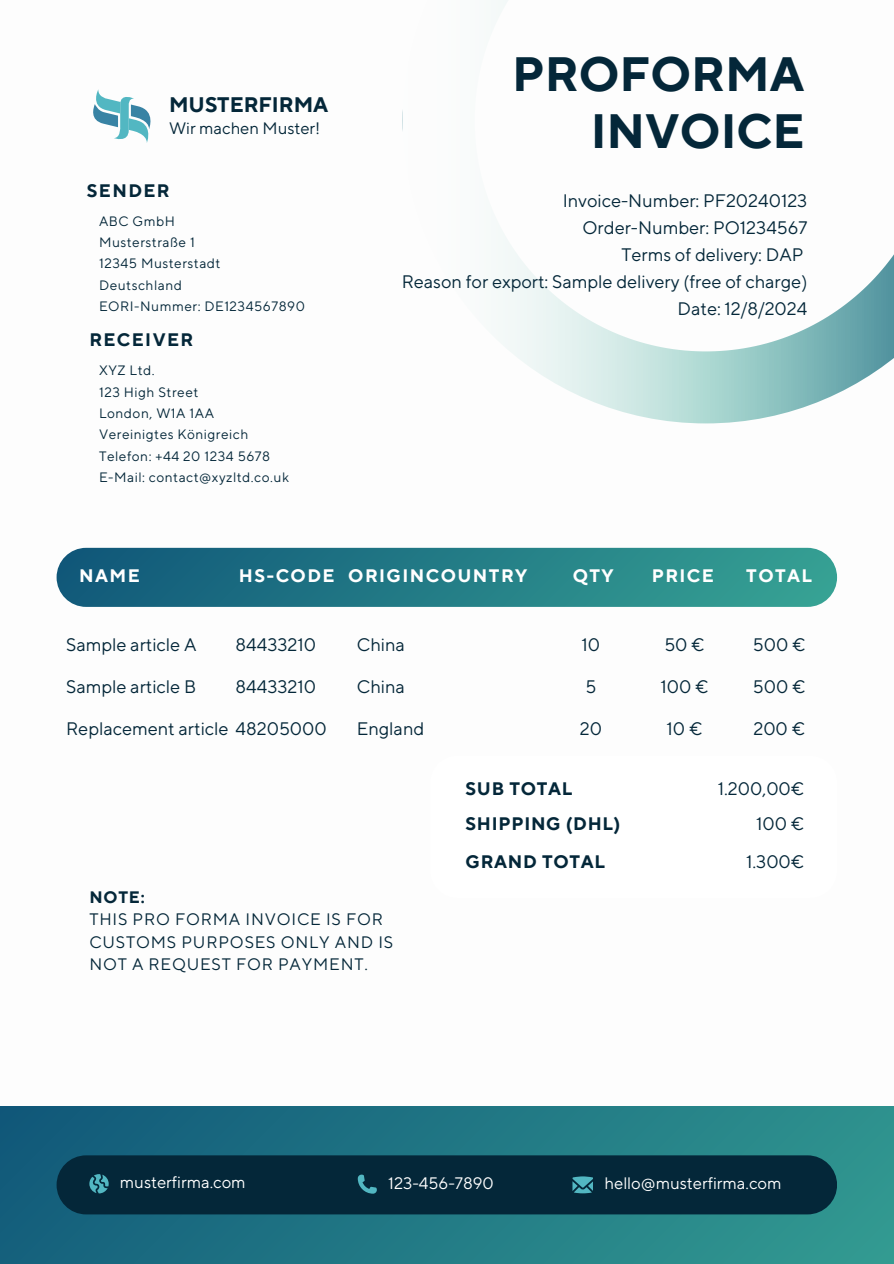
<style>
.page{position:relative;width:894px;height:1264px;background:#fff}
.page>*{position:absolute;margin:0;border:0;box-sizing:border-box;transform-origin:0 0}
.t1{font:700 48px/57.3px "TT Norms Pro";color:#042739;text-align:right}
.t2{font:700 21px "TT Norms Pro";color:#042739}
.t3{font:18px/27px "TT Norms Pro";color:#042739;text-align:right}
.t4{font:700 18px "TT Norms Pro";letter-spacing:.08em;color:#fff}
.t5{font:700 18px/35.7px "TT Norms Pro";letter-spacing:.04em;color:#042739}
.t6{font:700 18px "TT Norms Pro";letter-spacing:.08em;color:#042739}
.t7{font:16.5px/22.5px "TT Norms Pro";letter-spacing:.05em;color:#042739}
.t8{font:16.5px "TT Norms Pro";color:#fff}
.t9{font:16.5px "TT Norms Pro";color:#042739}
.t10{font:700 16.5px "TT Norms Pro";color:#042739}
.t11{font:13.5px/21.3px "TT Norms Pro";letter-spacing:.04em;color:#042739}
</style>
<div class="page">
<div style="left:57px;top:548px;width:779px;height:59px;background:linear-gradient(to right,#105879,#36a194);border-radius:30px"></div>
<svg style="left:498px;top:0;width:395px;height:423px"></svg>
<svg style="left:93px;top:89px;width:58px;height:54px"></svg>
<div style="left:0;top:1106px;width:893px;height:157px;background:linear-gradient(to right,#125b7a,#30968f)"></div>
<div style="left:57px;top:1155px;width:779px;height:59px;background:#042739;border-radius:30px"></div>
<svg style="left:357px;top:1174px;width:20px;height:19px"></svg>
<svg style="left:89px;top:1174px;width:19px;height:19px"></svg>
<svg style="left:572px;top:1176px;width:20px;height:17px"></svg>
<p class="t2" style="left:169px;top:90px;width:161px">MUSTERFIRMA</p>
<p class="t9" style="left:169px;top:116px;width:153px">Wir machen Muster!</p>
<p class="t5" style="left:87px;top:171px;width:84px">SENDER</p>
<p class="t11" style="left:99px;top:209px;width:207px">ABC GmbH<br>Musterstraße 1<br>12345 Musterstadt<br>Deutschland<br>EORI-Nummer: DE1234567890</p>
<p class="t6" style="left:89px;top:326px;width:105px">RECEIVER</p>
<p class="t11" style="left:99px;top:359px;width:191px">XYZ Ltd.<br>123 High Street<br>London, W1A 1AA<br>Vereinigtes Königreich<br>Telefon: +44 20 1234 5678<br>E-Mail: contact@xyzltd.co.uk</p>
<h1 class="t1" style="left:512px;top:42px;width:293px">PROFORMA<br>INVOICE</h1>
<p class="t3" style="left:401px;top:186px;width:407px">Invoice-Number: PF20240123<br>Order-Number: PO1234567<br>Terms of delivery: DAP<br>Reason for export: Sample delivery (free of charge)<br>Date: 12/8/2024</p>
<p class="t4" style="left:239px;top:562px;width:290px">HS-CODE ORIGINCOUNTRY</p>
<p class="t4" style="left:79px;top:562px;width:62px">NAME</p>
<p class="t4" style="left:572px;top:562px;width:42px">QTY</p>
<p class="t4" style="left:651px;top:562px;width:64px">PRICE</p>
<p class="t4" style="left:746px;top:562px;width:67px">TOTAL</p>
<p class="t3" style="left:235px;top:630px;width:82px">84433210</p>
<p class="t3" style="left:235px;top:671px;width:82px">84433210</p>
<p class="t3" style="left:66px;top:630px;width:132px">Sample article A</p>
<p class="t3" style="left:66px;top:672px;width:131px">Sample article B</p>
<p class="t3" style="left:66px;top:713px;width:262px">Replacement article 48205000</p>
<p class="t3" style="left:356px;top:630px;width:50px">China</p>
<p class="t3" style="left:356px;top:671px;width:50px">China</p>
<p class="t3" style="left:356px;top:713px;width:69px">England</p>
<p class="t10" style="left:89px;top:884px;width:57px">NOTE:</p>
<p class="t7" style="left:89px;top:906px;width:305px">THIS PRO FORMA INVOICE IS FOR<br>CUSTOMS PURPOSES ONLY AND IS<br>NOT A REQUEST FOR PAYMENT.</p>
<p class="t3" style="left:581px;top:630px;width:20px">10</p>
<p class="t3" style="left:585px;top:672px;width:12px">5</p>
<p class="t3" style="left:579px;top:713px;width:24px">20</p>
<p class="t5" style="left:465px;top:769px;width:156px">SUB TOTAL<br>SHIPPING (DHL)</p>
<p class="t5" style="left:465px;top:842px;width:141px">GRAND TOTAL</p>
<p class="t3" style="left:664px;top:630px;width:42px">50 €</p>
<p class="t3" style="left:660px;top:672px;width:49px">100 €</p>
<p class="t3" style="left:666px;top:713px;width:37px">10 €</p>
<p class="t3" style="left:752px;top:630px;width:54px">500 €</p>
<p class="t3" style="left:752px;top:672px;width:54px">500 €</p>
<p class="t3" style="left:753px;top:713px;width:53px">200 €</p>
<p class="t3" style="left:717px;top:769px;width:88px;line-height:35.7px">1.200,00€<br>100 €</p>
<p class="t3" style="left:746px;top:846px;width:60px">1.300€</p>
<p class="t8" style="left:120px;top:1170px;width:127px">musterfirma.com</p>
<p class="t8" style="left:388px;top:1170px;width:107px">123-456-7890</p>
<p class="t8" style="left:604px;top:1170px;width:178px">hello@musterfirma.com</p>
</div>
